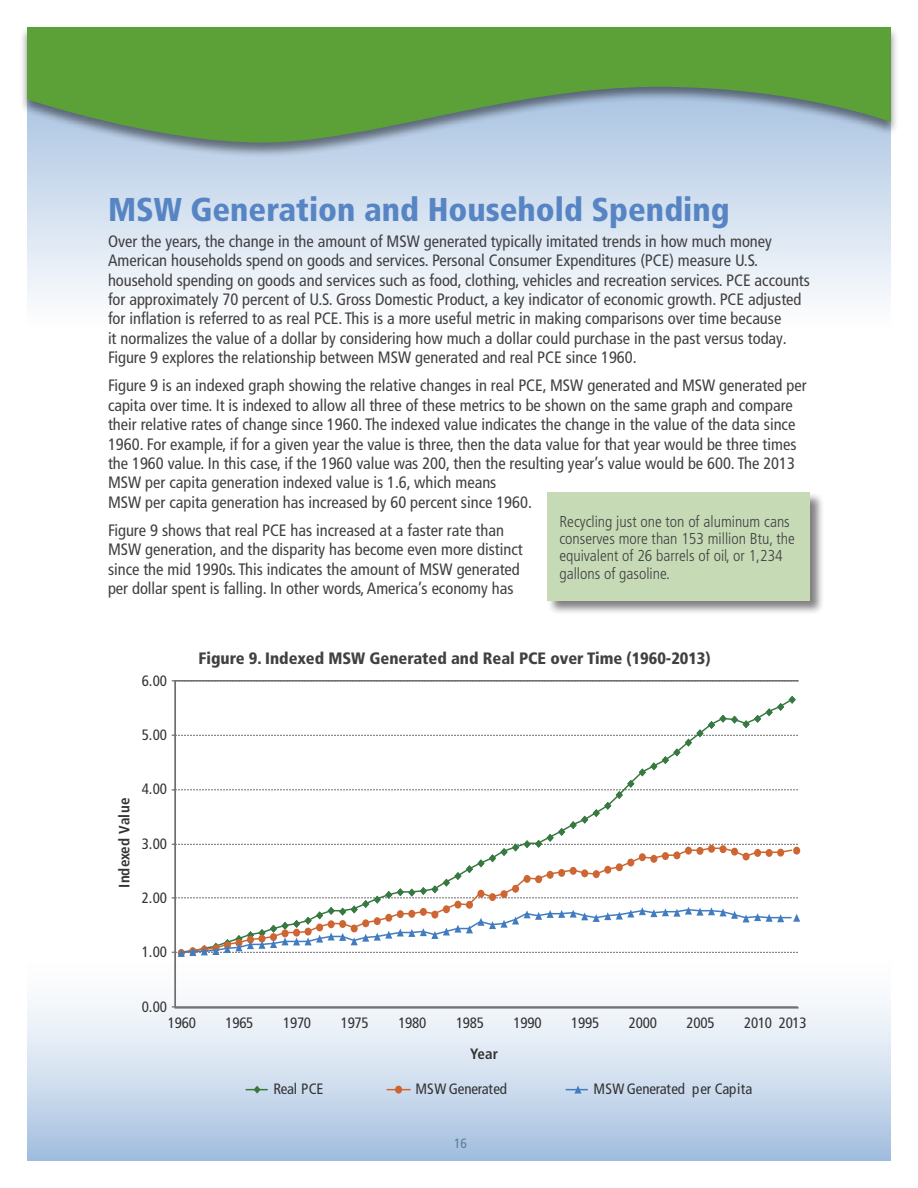
<style>
.page{position:relative;width:918px;height:1188px;background:#fff}
.page>*{position:absolute;margin:0;border:0;box-sizing:border-box;transform-origin:0 0}
.Heading1{font:900 condensed 33px "Frutiger LT Pro";color:#5785c4}
.Body{font:condensed 16.5px/19.5px "Frutiger LT Pro";color:#414042}
.Figure_title{font:900 condensed 16.5px "Frutiger LT Pro";color:#414042}
.Box_Body{font:300 condensed 15.75px/17.2px "Frutiger LT Pro";color:#414042}
.t1{font:condensed 15px "Frutiger LT Std";letter-spacing:-.015em;color:#333}
.t2{font:700 condensed 15px "Frutiger LT Std";letter-spacing:.005em;color:#333}
.t3{font:condensed 13.5px "Frutiger LT Pro";color:#5d7e95}
</style>
<div class="page">
<svg style="left:27px;top:157px;width:864px;height:143px;background:#dae5f2"></svg>
<div style="left:19px;top:26px;width:880px;height:131px;background:#000;opacity:.48"></div>
<svg style="left:27px;top:27px;width:864px;height:116px;background:#6ea55f"></svg>
<div style="left:27px;top:952px;width:864px;height:209px;background:linear-gradient(to bottom,#fff,#a8c2e1)"></div>
<div style="left:546px;top:491px;width:279px;height:125px;background:#000;opacity:.5"></div>
<div style="left:548px;top:492px;width:262px;height:109px;background:#c6dab6"></div>
<div style="left:175px;top:680px;width:624px;height:329px;border:2px solid #6d6e71"></div>
<svg style="left:172px;top:696px;width:628px;height:261px"></svg>
<svg style="left:246px;top:1086px;width:22px;height:8px"></svg>
<svg style="left:387px;top:1089px;width:23px;height:1px"></svg>
<div style="left:395px;top:1086px;width:7px;height:8px;background:#cd6632;border-radius:50%"></div>
<svg style="left:566px;top:1086px;width:22px;height:8px"></svg>
<p class="Heading1" style="left:108px;top:189px;width:623px">MSW Generation and Household Spending</p>
<p class="Body" style="left:108px;top:231px;width:703px">Over the years, the change in the amount of MSW generated typically imitated trends in how much money American households spend on goods and services. Personal Consumer Expenditures (PCE) measure U.S. household spending on goods and services such as food, clothing, vehicles and recreation services. PCE accounts for approximately 70 percent of U.S. Gross Domestic Product, a key indicator of economic growth. PCE adjusted for inflation is referred to as real PCE. This is a more useful metric in making comparisons over time because<br>it normalizes the value of a dollar by considering how much a dollar could purchase in the past versus today.<br>Figure 9 explores the relationship between MSW generated and real PCE since 1960.</p>
<p class="Body" style="left:108px;top:376px;width:700px">Figure 9 is an indexed graph showing the relative changes in real PCE, MSW generated and MSW generated per capita over time. It is indexed to allow all three of these metrics to be shown on the same graph and compare their relative rates of change since 1960. The indexed value indicates the change in the value of the data since 1960. For example, if for a given year the value is three, then the data value for that year would be three times the 1960 value. In this case, if the 1960 value was 200, then the resulting year’s value would be 600. The 2013<br>MSW per capita generation indexed value is 1.6, which means<br>MSW per capita generation has increased by 60 percent since 1960.</p>
<p class="Body" style="left:108px;top:521px;width:416px">Figure 9 shows that real PCE has increased at a faster rate than MSW generation, and the disparity has become even more distinct since the mid 1990s. This indicates the amount of MSW generated per dollar spent is falling. In other words, America’s economy has</p>
<p class="Box_Body" style="left:559px;top:513px;width:237px">Recycling just one ton of aluminum cans conserves more than 153 million Btu, the equivalent of 26 barrels of oil, or 1,234 gallons of gasoline.</p>
<p class="t1" style="left:142px;top:672px;width:27px">6.00</p>
<p class="t1" style="left:142px;top:726px;width:27px">5.00</p>
<p class="t2" style="left:115px;top:888px;width:92px;rotate:-90deg">Indexed Value</p>
<p class="t1" style="left:142px;top:780px;width:27px">4.00</p>
<p class="t1" style="left:142px;top:835px;width:27px">3.00</p>
<p class="t1" style="left:142px;top:889px;width:27px">2.00</p>
<p class="t1" style="left:142px;top:943px;width:27px">1.00</p>
<p class="Figure_title" style="left:199px;top:648px;width:514px">Figure 9. Indexed MSW Generated and Real PCE over Time (1960-2013)</p>
<p class="t1" style="left:142px;top:998px;width:27px">0.00</p>
<p class="t1" style="left:168px;top:1014px;width:30px">1960</p>
<p class="t1" style="left:225px;top:1014px;width:30px">1965</p>
<p class="t1" style="left:283px;top:1014px;width:30px">1970</p>
<p class="t1" style="left:341px;top:1014px;width:30px">1975</p>
<p class="t1" style="left:398px;top:1014px;width:30px">1980</p>
<p class="t1" style="left:456px;top:1014px;width:30px">1985</p>
<p class="t1" style="left:514px;top:1014px;width:30px">1990</p>
<p class="t1" style="left:571px;top:1014px;width:30px">1995</p>
<p class="t1" style="left:629px;top:1014px;width:30px">2000</p>
<p class="t1" style="left:687px;top:1014px;width:30px">2005</p>
<p class="t1" style="left:744px;top:1014px;width:64px">2010 2013</p>
<p class="t2" style="left:470px;top:1045px;width:30px">Year</p>
<p class="t1" style="left:273px;top:1080px;width:52px">Real PCE</p>
<p class="t1" style="left:415px;top:1080px;width:93px">MSW Generated</p>
<p class="t1" style="left:594px;top:1080px;width:161px">MSW Generated per Capita</p>
<p class="t3" style="left:454px;top:1136px;width:14px">16</p>
</div>
